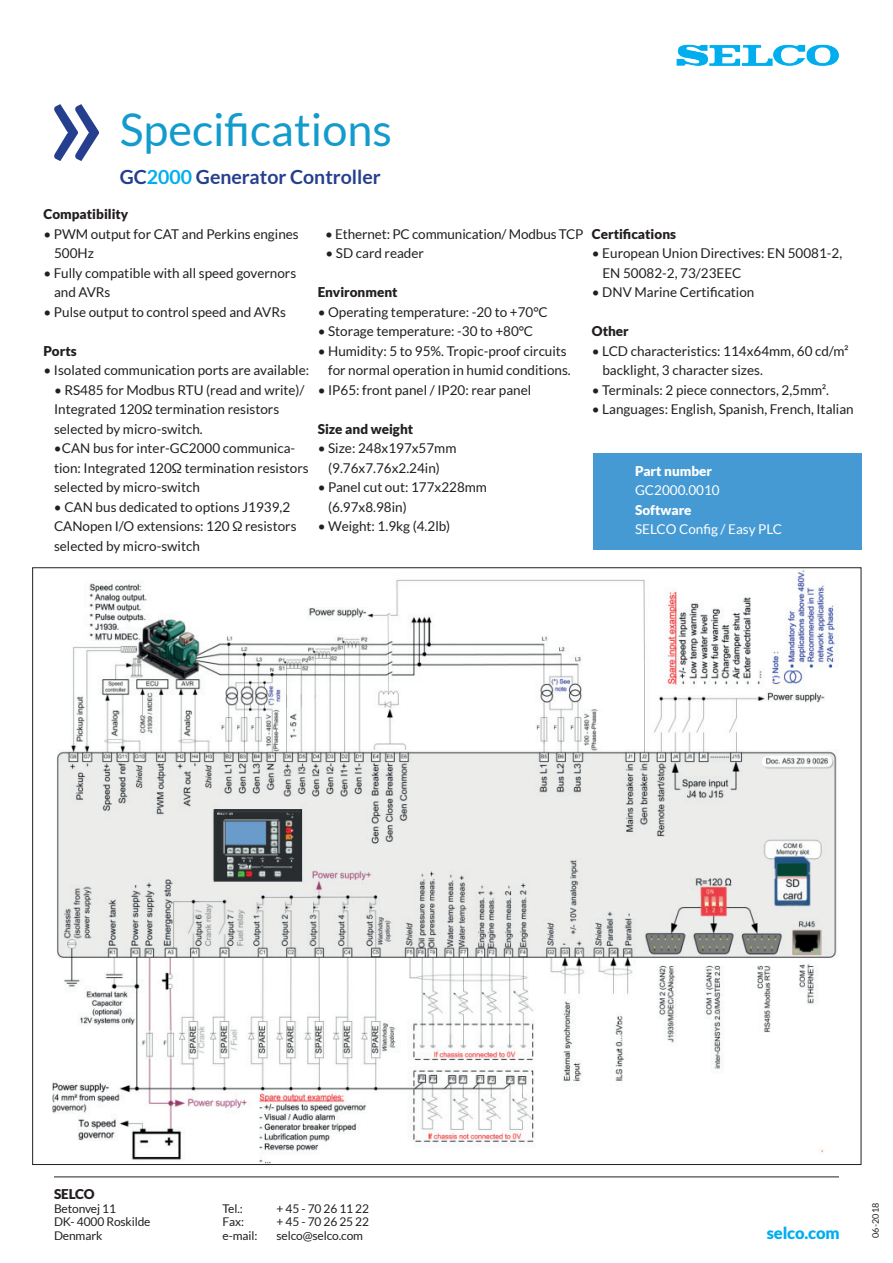
<style>
.page{position:relative;width:893px;height:1263px;background:#fff}
.page>*{position:absolute;margin:0;border:0;box-sizing:border-box;transform-origin:0 0}
.t1{font:142.2px "Lato";color:#253f8e}
.t2{font:45px "Lato";color:#139bcc}
.t3{font:700 19.5px "Lato";color:#253f8e}
.t4{font:900 16.5px "Lato";letter-spacing:-.01em;color:#00aeef}
.t5{font:13.5px/19.5px "Lato";color:#231f20}
.t6{font:900 13.5px "Lato";color:#231f20}
.t7{font:13.5px "Lato";color:#fff}
.t8{font:900 13.5px "Lato";color:#fff}
.t9{font:12px/13.5px "Lato";letter-spacing:-.01em;color:#231f20}
.t10{font:9px "Lato";letter-spacing:.02em;color:#231f20}
.s1{color:#00aeef}
</style>
<div class="page">
<img style="left:676px;top:44px;width:163px;height:22px">
<hr style="left:54px;top:1176px;width:785px;height:1px;background:#231f20">
<div style="left:593px;top:454px;width:268px;height:96px;background:#469ad4"></div>
<img style="left:52px;top:568px;width:810px;height:597px">
<h1 class="t1" style="left:44px;top:40px;width:67px">»</h1>
<h2 class="t2" style="left:120px;top:105px;width:274px">Specifications</h2>
<h3 class="t3" style="left:120px;top:166px;width:263px">GC<span class="s1">2000</span> Generator Controller</h3>
<p class="t6" style="left:44px;top:206px;width:86px">Compatibility</p>
<p class="t5" style="left:54px;top:224px;width:246px;text-indent:-11px">• PWM output for CAT and Perkins engines<br>500Hz</p>
<p class="t5" style="left:54px;top:263px;width:244px;text-indent:-11px">• Fully compatible with all speed governors and AVRs</p>
<p class="t5" style="left:44px;top:302px;width:244px">• Pulse output to control speed and AVRs</p>
<p class="t6" style="left:44px;top:343px;width:35px">Ports</p>
<p class="t5" style="left:44px;top:360px;width:267px">• Isolated communication ports are available:</p>
<p class="t5" style="left:54px;top:380px;width:252px">• RS485 for Modbus RTU (read and write)/<br>Integrated 120Ω termination resistors selected by micro-switch.</p>
<p class="t5" style="left:54px;top:438px;width:256px">•CAN bus for inter-GC2000 communica&shy;tion: Integrated 120Ω termination resistors selected by micro-switch</p>
<p class="t5" style="left:54px;top:497px;width:244px">• CAN bus dedicated to options J1939,2<br>CANopen I/O extensions: 120 Ω resistors selected by micro-switch</p>
<p class="t5" style="left:325px;top:224px;width:260px">• Ethernet: PC communication/ Modbus TCP</p>
<p class="t5" style="left:325px;top:243px;width:100px">• SD card reader</p>
<p class="t6" style="left:318px;top:284px;width:81px">Environment</p>
<p class="t5" style="left:318px;top:302px;width:231px">• Operating temperature: -20 to +70°C</p>
<p class="t5" style="left:318px;top:321px;width:217px">• Storage temperature: -30 to +80°C</p>
<p class="t5" style="left:318px;top:341px;width:255px;text-align:right">• Humidity: 5 to 95%. Tropic-proof circuits for normal operation in humid conditions.</p>
<p class="t5" style="left:318px;top:380px;width:215px">• IP65: front panel / IP20: rear panel</p>
<p class="t6" style="left:318px;top:421px;width:97px">Size and weight</p>
<p class="t5" style="left:318px;top:438px;width:140px;text-align:center">• Size: 248x197x57mm (9.76x7.76x2.24in)</p>
<p class="t5" style="left:328px;top:477px;width:160px;text-indent:-11px">• Panel cut out: 177x228mm (6.97x8.98in)</p>
<p class="t5" style="left:318px;top:516px;width:134px">• Weight: 1.9kg (4.2lb)</p>
<p class="t6" style="left:592px;top:226px;width:86px">Certifications</p>
<p class="t5" style="left:602px;top:243px;width:241px;text-indent:-11px">• European Union Directives: EN 50081-2,<br>EN 50082-2, 73/23EEC</p>
<p class="t5" style="left:592px;top:282px;width:164px">• DNV Marine Certification</p>
<p class="t6" style="left:592px;top:323px;width:38px">Other</p>
<p class="t5" style="left:602px;top:341px;width:248px;text-indent:-11px">• LCD characteristics: 114x64mm, 60 cd/m² backlight, 3 character sizes.</p>
<p class="t5" style="left:592px;top:380px;width:239px">• Terminals: 2 piece connectors, 2,5mm².</p>
<p class="t5" style="left:592px;top:399px;width:263px">• Languages: English, Spanish, French, Italian</p>
<p class="t8" style="left:635px;top:463px;width:79px">Part number</p>
<p class="t7" style="left:635px;top:483px;width:86px">GC2000.0010</p>
<p class="t8" style="left:635px;top:502px;width:58px">Software</p>
<p class="t7" style="left:635px;top:522px;width:149px">SELCO Config / Easy PLC</p>
<p class="t6" style="left:54px;top:1186px;width:42px">SELCO</p>
<p class="t9" style="left:54px;top:1202px;width:98px">Betonvej 11<br>DK- 4000 Roskilde<br>Denmark</p>
<p class="t9" style="left:223px;top:1202px;width:22px">Tel.:</p>
<p class="t9" style="left:277px;top:1202px;width:94px">+ 45 - 70 26 11 22</p>
<p class="t9" style="left:223px;top:1215px;width:23px">Fax:</p>
<p class="t9" style="left:277px;top:1215px;width:94px">+ 45 - 70 26 25 22</p>
<p class="t9" style="left:223px;top:1229px;width:36px">e-mail:</p>
<p class="t9" style="left:277px;top:1229px;width:88px">selco@selco.com</p>
<p class="t4" style="left:767px;top:1223px;width:74px">selco.com</p>
<p class="t10" style="left:871px;top:1238px;width:37px;rotate:-90deg">06-2018</p>
</div>
